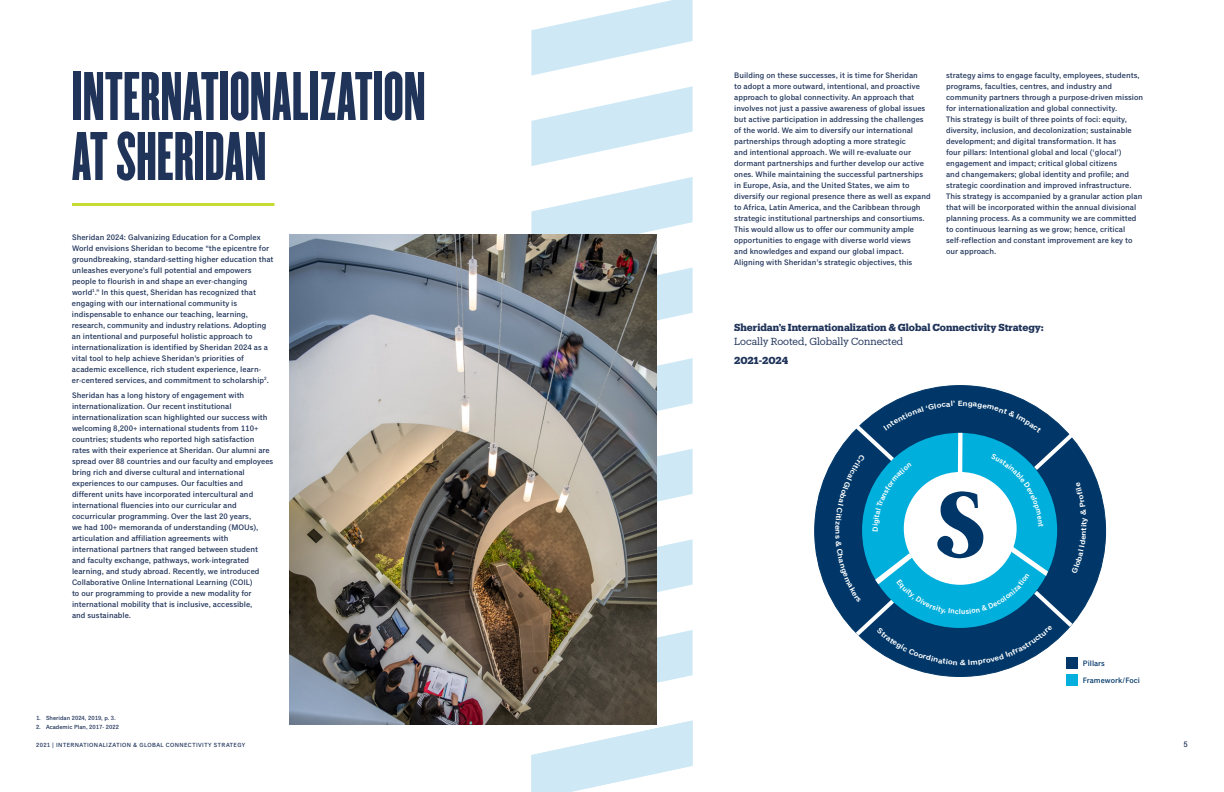
<style>
.page{position:relative;width:1224px;height:792px;background:#fff}
.page>*{position:absolute;margin:0;border:0;box-sizing:border-box;transform-origin:0 0}
.t1{font:60px/60px "Champion Gothic Featherweight";color:#20345a}
.t2{font:700 10px "Produkt";color:#20345a}
.t3{font:10px "Produkt";letter-spacing:-.005em;color:#20345a}
.t4{font:500 8px/11px "Classic Grotesque Pro";color:#20345a}
.t5{font:500 7.8px/16.1px "Classic Grotesque Pro";color:#003768}
.t6{font:500 6px "Classic Grotesque Pro";letter-spacing:.06em;color:#20345a}
.t7{font:500 6px "Classic Grotesque Pro";color:#20345a}
</style>
<div class="page">
<svg style="left:531px;top:86px;width:162px;height:80px"></svg>
<svg style="left:531px;top:177px;width:162px;height:57px"></svg>
<svg style="left:657px;top:267px;width:36px;height:54px"></svg>
<svg style="left:657px;top:358px;width:36px;height:53px;background:#d5ecf6"></svg>
<svg style="left:657px;top:449px;width:36px;height:53px;background:#d5ecf6"></svg>
<svg style="left:657px;top:539px;width:36px;height:53px;background:#d5ecf6"></svg>
<svg style="left:657px;top:630px;width:36px;height:53px;background:#d5ecf6"></svg>
<svg style="left:531px;top:721px;width:162px;height:71px"></svg>
<svg style="left:531px;top:0;width:162px;height:76px"></svg>
<img style="left:289px;top:234px;width:368px;height:490px">
<hr style="left:72px;top:203px;width:202px;height:3px;background:#c6db33">
<div style="left:815px;top:386px;width:291px;height:290px;background:#003768;border-radius:50%"></div>
<div style="left:1066px;top:658px;width:12px;height:11px;background:#003768"></div>
<div style="left:1066px;top:674px;width:12px;height:11px;background:#00afdb"></div>
<svg style="left:835px;top:401px;width:253px;height:264px"></svg>
<h1 class="t1" style="left:72px;top:67px;width:355px">INTERNATIONALIZATION<br>AT SHERIDAN</h1>
<p class="t4" style="left:72px;top:232px;width:203px">Sheridan 2024: Galvanizing Education for a Complex World envisions Sheridan to become “the epicentre for groundbreaking, standard-setting higher education that unleashes everyone’s full potential and empowers people to flourish in and shape an ever-changing world<sup>1</sup>.” In this quest, Sheridan has recognized that engaging with our international community is indispensable to enhance our teaching, learning, research, community and industry relations. Adopting an intentional and purposeful holistic approach to internationalization is identified by Sheridan 2024 as a vital tool to help achieve Sheridan’s priorities of academic excellence, rich student experience, learn&shy;er-centered services, and commitment to scholarship<sup>2</sup> .</p>
<p class="t4" style="left:72px;top:390px;width:203px">Sheridan has a long history of engagement with internationalization. Our recent institutional internationalization scan highlighted our success with welcoming 8,200+ international students from 110+ countries; students who reported high satisfaction rates with their experience at Sheridan. Our alumni are spread over 88 countries and our faculty and employees bring rich and diverse cultural and international experiences to our campuses. Our faculties and different units have incorporated intercultural and international fluencies into our curricular and cocurricular programming. Over the last 20 years,<br>we had 100+ memoranda of understanding (MOUs), articulation and affiliation agreements with international partners that ranged between student and faculty exchange, pathways, work-integrated learning, and study abroad. Recently, we introduced Collaborative Online International Learning (COIL)<br>to our programming to provide a new modality for international mobility that is inclusive, accessible,<br>and sustainable.</p>
<p class="t7" style="left:36px;top:715px;width:81px">1. Sheridan 2024, 2019, p. 3.</p>
<p class="t7" style="left:36px;top:724px;width:84px">2. Academic Plan, 2017- 2022</p>
<p class="t4" style="left:734px;top:70px;width:198px">Building on these successes, it is time for Sheridan<br>to adopt a more outward, intentional, and proactive approach to global connectivity. An approach that involves not just a passive awareness of global issues but active participation in addressing the challenges of the world. We aim to diversify our international partnerships through adopting a more strategic<br>and intentional approach. We will re-evaluate our dormant partnerships and further develop our active ones. While maintaining the successful partnerships in Europe, Asia, and the United States, we aim to diversify our regional presence there as well as expand to Africa, Latin America, and the Caribbean through strategic institutional partnerships and consortiums.<br>This would allow us to offer our community ample opportunities to engage with diverse world views<br>and knowledges and expand our global impact.<br>Aligning with Sheridan’s strategic objectives, this</p>
<p class="t4" style="left:946px;top:70px;width:199px">strategy aims to engage faculty, employees, students, programs, faculties, centres, and industry and community partners through a purpose-driven mission for internationalization and global connectivity.<br>This strategy is built of three points of foci: equity, diversity, inclusion, and decolonization; sustainable development; and digital transformation. It has<br>four pillars: Intentional global and local (‘glocal’) engagement and impact; critical global citizens<br>and changemakers; global identity and profile; and strategic coordination and improved infrastructure.<br>This strategy is accompanied by a granular action plan that will be incorporated within the annual divisional planning process. As a community we are committed to continuous learning as we grow; hence, critical self-reflection and constant improvement are key to our approach.</p>
<p class="t2" style="left:734px;top:321px;width:311px">Sheridan’s Internationalization &amp; Global Connectivity Strategy:</p>
<p class="t3" style="left:734px;top:335px;width:171px">Locally Rooted, Globally Connected</p>
<p class="t2" style="left:734px;top:353px;width:56px">2021-2024</p>
<p class="t5" style="left:1083px;top:656px;width:59px">Pillars<br>Framework/Foci</p>
<p class="t6" style="left:36px;top:742px;width:211px">2021 | INTERNATIONALIZATION &amp; GLOBAL CONNECTIVITY STRATEGY</p>
<p class="t4" style="left:1184px;top:739px;width:6px">5</p>
</div>
